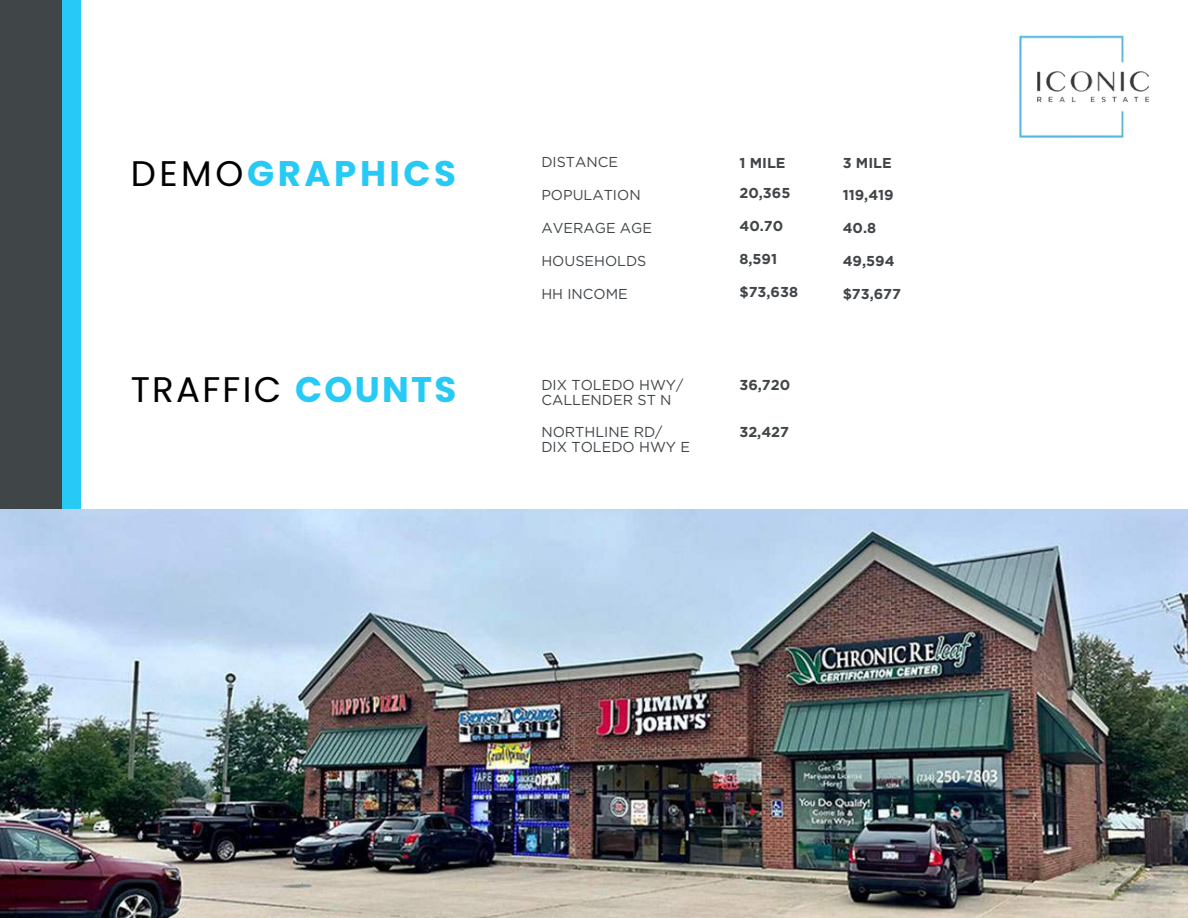
<style>
.page{position:relative;width:1188px;height:918px;background:#fff}
.page>*{position:absolute;margin:0;border:0;box-sizing:border-box;transform-origin:0 0}
.t1{font:35.55px "Poppins";letter-spacing:.065em;color:#000}
.t2{font:700 35.55px "Poppins";letter-spacing:.1em;color:#27c9f5}
.t3{font:14.4px/15.6px "Gotham";color:#404548}
.t4{font:700 14.4px "Gotham";color:#404548}
.s1{font-weight:400;color:#000}
.s2{font-weight:700;color:#27c9f5}
</style>
<div class="page">
<div style="left:7px;top:0;width:74px;height:918px;background:#27c9f5"></div>
<div style="left:0;top:0;width:61px;height:918px;background:#404548"></div>
<img style="left:0;top:510px;width:1188px;height:408px">
<img style="left:1019px;top:35px;width:131px;height:103px">
<h1 class="t2" style="left:131px;top:153px;width:327px"><span class="s1">DEMO</span>GRAPHICS</h1>
<p class="t3" style="left:541px;top:154px;width:78px">DISTANCE</p>
<p class="t4" style="left:739px;top:153px;width:48px">1 MILE</p>
<p class="t4" style="left:843px;top:153px;width:50px">3 MILE</p>
<p class="t3" style="left:541px;top:187px;width:101px">POPULATION</p>
<p class="t4" style="left:739px;top:184px;width:52px">20,365</p>
<p class="t4" style="left:843px;top:185px;width:53px">119,419</p>
<p class="t3" style="left:541px;top:220px;width:112px">AVERAGE AGE</p>
<p class="t4" style="left:739px;top:217px;width:45px">40.70</p>
<p class="t4" style="left:843px;top:218px;width:35px">40.8</p>
<p class="t3" style="left:541px;top:253px;width:107px">HOUSEHOLDS</p>
<p class="t4" style="left:739px;top:250px;width:39px">8,591</p>
<p class="t4" style="left:843px;top:251px;width:53px">49,594</p>
<p class="t3" style="left:541px;top:286px;width:88px">HH INCOME</p>
<p class="t4" style="left:739px;top:283px;width:60px">$73,638</p>
<p class="t4" style="left:843px;top:284px;width:60px">$73,677</p>
<h1 class="t1" style="left:131px;top:369px;width:327px">TRAFFIC <span class="s2">COUNTS</span></h1>
<p class="t3" style="left:541px;top:376px;width:144px">DIX TOLEDO HWY/<br>CALLENDER ST N</p>
<p class="t3" style="left:541px;top:424px;width:150px">NORTHLINE RD/<br>DIX TOLEDO HWY E</p>
<p class="t4" style="left:739px;top:375px;width:52px">36,720</p>
<p class="t4" style="left:739px;top:422px;width:51px">32,427</p>
</div>
